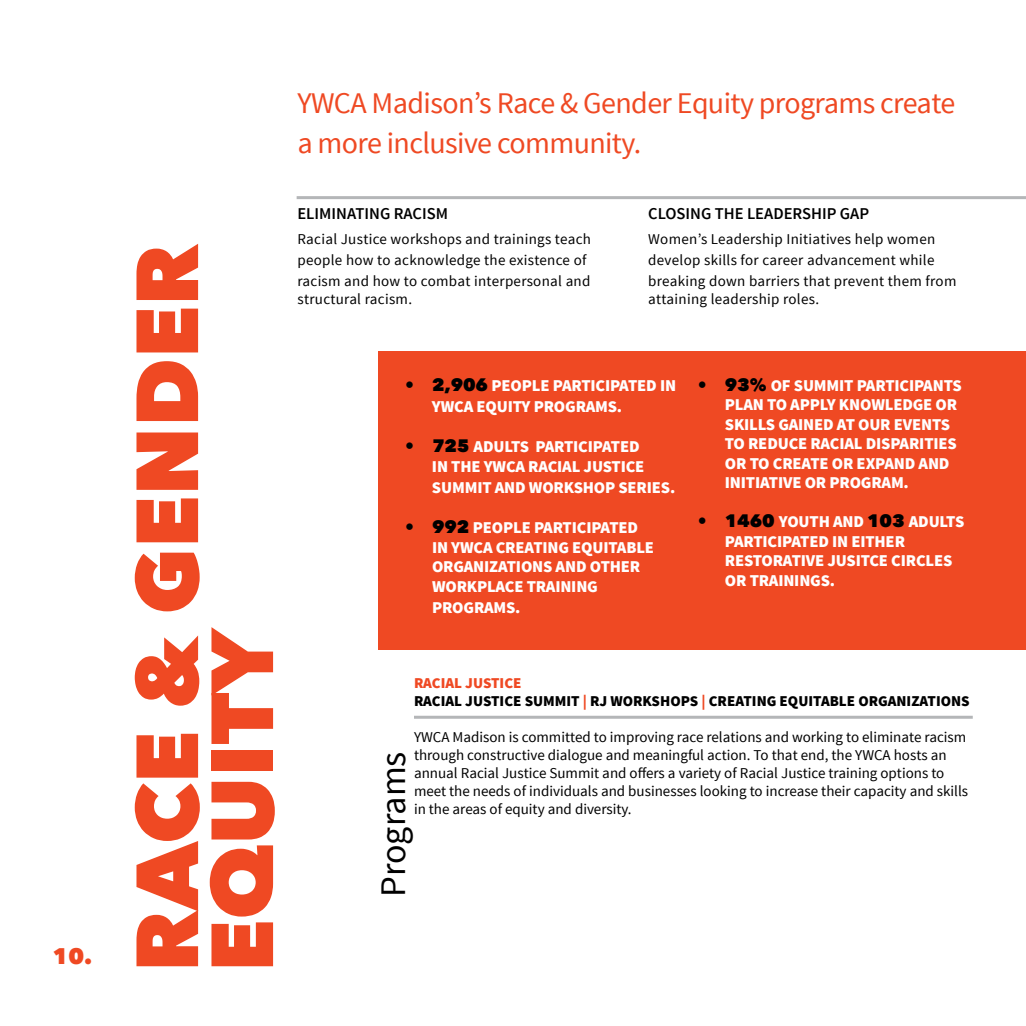
<style>
.page{position:relative;width:1026px;height:1026px;background:#fff}
.page>*{position:absolute;margin:0;border:0;box-sizing:border-box;transform-origin:0 0}
.t1{font:800 87px/75px "Avenir Next LT Pro";color:#ef4923}
.t2{font:36px "Source Sans Pro";color:#000}
.t3{font:30px/40.5px "Source Sans Pro";letter-spacing:-.02em;color:#ef4923}
.t4{font:800 22.5px "Avenir Next LT Pro";color:#ef4923}
.t5{font:900 16.5px/19.5px "Source Sans Pro";letter-spacing:-.01em;color:#fff}
.t6{font:600 16.5px "Source Sans Pro";color:#000}
.t7{font:15px/18px "Source Sans Pro";color:#000}
.t8{font:15px/21px "Source Sans Pro";letter-spacing:.02em;color:#000}
.t9{font:900 15px/18px "Source Sans Pro";color:#000}
.s1{color:#fff}
.s2{font-family:"Avenir Next LT Pro";font-weight:800;font-size:18px;color:#000}
.s3{color:#ef4923}
</style>
<div class="page">
<div style="left:378px;top:351px;width:648px;height:299px;background:#ef4923"></div>
<hr style="left:414px;top:716px;width:559px;height:3px;background:#b4b6b8">
<hr style="left:297px;top:196px;width:729px;height:3px;background:#b4b6b8">
<h3 class="t4" style="left:37px;top:942px;width:73px"><span class="s1">0</span>10.<span class="s1">0</span></h3>
<h1 class="t1" style="left:129px;top:972px;width:724px;rotate:-90deg">Race &amp; Gender<br>Equity</h1>
<h3 class="t3" style="left:297px;top:83px;width:660px">YWCA Madison’s Race &amp; Gender Equity programs create a more inclusive community.</h3>
<p class="t6" style="left:297px;top:203px;width:140px">ELIM INATING RACISM</p>
<p class="t8" style="left:297px;top:229px;width:295px">Racial Justice workshops and trainings teach people how to acknowledge the existence of racism and how to combat interpersonal and</p>
<p class="t8" style="left:297px;top:289px;width:116px">structural racism.</p>
<p class="t6" style="left:648px;top:203px;width:77px">CLOSING THE</p>
<p class="t6" style="left:747px;top:203px;width:122px">LEADE RSH IP GAP</p>
<p class="t8" style="left:648px;top:229px;width:310px">Women’s Leadership Initiatives help women develop skills for career advancement while breaking down barriers that prevent them from</p>
<p class="t8" style="left:648px;top:289px;width:172px">attaining leadership roles.</p>
<p class="t5" style="left:432px;top:376px;width:243px;line-height:21px;text-indent:-27px"><span class="s2">• 2,906</span> PEOPLE PARTICIPATED IN<br>YWC</p>
<p class="t5" style="left:464px;top:397px;width:160px">A EQUITY PROGRAMS.</p>
<p class="t5" style="left:432px;top:438px;width:207px;text-indent:-27px"><span class="s2">• 725</span> ADULTS PARTICIPATED<br>IN THE YWC</p>
<p class="t5" style="left:516px;top:457px;width:130px">A RACIAL JUSTICE</p>
<p class="t5" style="left:432px;top:478px;width:74px">SUMMIT AND</p>
<p class="t5" style="left:529px;top:478px;width:148px">WORKSHOP SERIES.</p>
<p class="t5" style="left:432px;top:519px;width:206px;text-indent:-27px"><span class="s2">• 992</span> PEOPLE PARTICIPATED<br>IN YWC</p>
<p class="t5" style="left:432px;top:538px;width:224px;text-indent:51px">A CREATING EQUITABLE<br>ORGAN IZATIONS AND</p>
<p class="t5" style="left:432px;top:558px;width:210px;text-indent:158px">OTHER<br>WORKPLACE TRAINING</p>
<p class="t5" style="left:432px;top:598px;width:90px">PROGRAMS.</p>
<p class="t5" style="left:725px;top:376px;width:238px;text-indent:-27px"><span class="s2">• 93%</span> OF SUMMIT PARTICIPANTS<br>PLAN TO APPLY KNOWLEDGE OR<br>SKILLS GAINED AT OUR EVENTS<br>TO REDUCE RACIAL DISPARITIES<br>OR TO CREATE OR EXPAND</p>
<p class="t5" style="left:919px;top:454px;width:12px">AND</p>
<p class="t5" style="left:725px;top:474px;width:186px">INITIATIVE OR PROGRAM.</p>
<p class="t5" style="left:698px;top:513px;width:147px"><span class="s2">• 1460</span> YOUTH AND</p>
<p class="t5" style="left:725px;top:513px;width:241px;text-indent:142px"><span class="s2">103</span> ADULTS<br>PARTICIPATED IN EITHER<br>RESTORATIVE JUSITCE CIRCLES<br>OR TRAININGS.</p>
<p class="t9" style="left:414px;top:674px;width:557px"><span class="s3">RACIAL JUSTICE<br></span>RACIAL JUSTICE SUMMIT <span class="s3">|</span> RJ WORKSHOPS <span class="s3">|</span> CREATING EQUITABLE ORGAN IZATIONS</p>
<p class="t7" style="left:414px;top:728px;width:556px">YWCA Madison is committed to improving race relations and working to eliminate racism through constructive dialogue and meaningful action. To that end, the YWCA hosts an annual Racial Justice Summit and offers a variety of Racial Justice training options to meet the needs of individuals and businesses looking to increase their capacity and skills in the areas of equity and diversity.</p>
<h2 class="t2" style="left:371px;top:897px;width:147px;rotate:-90deg">Programs</h2>
</div>
